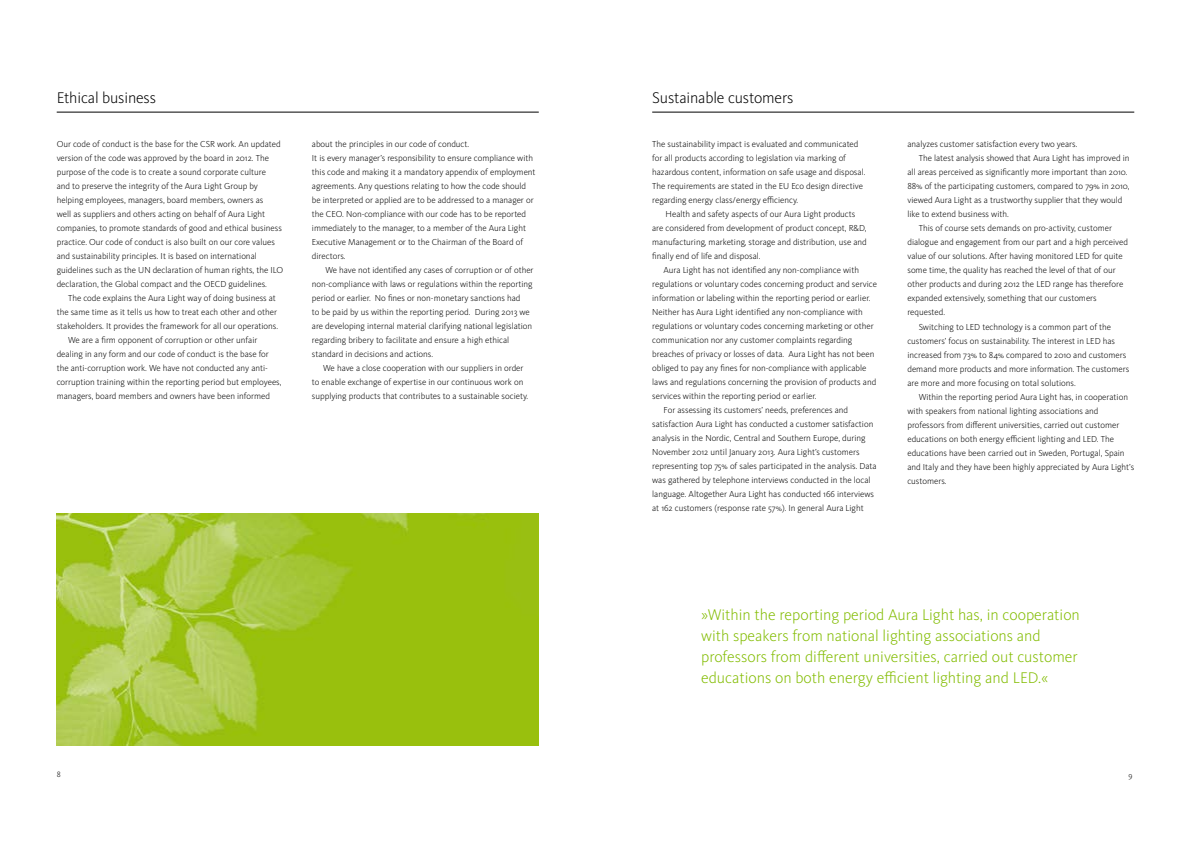
<style>
.page{position:relative;width:1191px;height:842px;background:#fff}
.page>*{position:absolute;margin:0;border:0;box-sizing:border-box;transform-origin:0 0}
.t1{font:300 16px/21px "Kievit Pro";color:#82bc00}
.t2{font:300 16px "Kievit Pro";letter-spacing:-.01em;color:#000}
.t3{font:300 9px/14px "Kievit Pro";color:#000}
.t4{font:300 8px "Kievit Pro";color:#000}
</style>
<div class="page">
<hr style="left:57px;top:112px;width:482px;height:1px;background:#000">
<hr style="left:652px;top:112px;width:482px;height:1px;background:#000">
<img style="left:57px;top:514px;width:482px;height:232px">
<h1 class="t2" style="left:57px;top:88px;width:101px">Ethical business</h1>
<h1 class="t2" style="left:652px;top:88px;width:143px">Sustainable customers</h1>
<p class="t3" style="left:57px;top:137px;width:228px">Our code of conduct is the base for the CSR work. An updated version of the code was approved by the board in 2012. The purpose of the code is to create a sound corporate culture<br>and to preserve the integrity of the Aura Light Group by helping employees, managers, board members, owners as<br>well as suppliers and others acting on behalf of Aura Light companies, to promote standards of good and ethical business practice. Our code of conduct is also built on our core values and sustainability principles. It is based on international guidelines such as the UN declaration of human rights, the ILO declaration, the Global compact and the OECD guidelines.</p>
<p class="t3" style="left:68px;top:291px;width:209px">The code explains the Aura Light way of doing business at</p>
<p class="t3" style="left:57px;top:305px;width:222px">the same time as it tells us how to treat each other and other</p>
<p class="t3" style="left:57px;top:319px;width:223px">stakeholders. It provides the framework for all our operations.</p>
<p class="t3" style="left:68px;top:333px;width:191px">We are a firm opponent of corruption or other unfair</p>
<p class="t3" style="left:57px;top:347px;width:214px">dealing in any form and our code of conduct is the base for</p>
<p class="t3" style="left:57px;top:361px;width:213px">the anti-corruption work. We have not conducted any anti-</p>
<p class="t3" style="left:57px;top:375px;width:226px">corruption training within the reporting period but employees,</p>
<p class="t3" style="left:57px;top:389px;width:215px">managers, board members and owners have been informed</p>
<p class="t3" style="left:312px;top:137px;width:225px">about the principles in our code of conduct.<br>It is every manager’s responsibility to ensure compliance with this code and making it a mandatory appendix of employment agreements. Any questions relating to how the code should be interpreted or applied are to be addressed to a manager or the CEO. Non-compliance with our code has to be reported immediately to the manager, to a member of the Aura Light Executive Management or to the Chairman of the Board of directors.</p>
<p class="t3" style="left:312px;top:263px;width:223px;text-indent:13px">We have not identified any cases of corruption or of other non-compliance with laws or regulations within the reporting period or earlier. No fines or non-monetary sanctions had<br>to be paid by us within the reporting period. During 2013 we are developing internal material clarifying national legislation regarding bribery to facilitate and ensure a high ethical standard in decisions and actions.</p>
<p class="t3" style="left:312px;top:361px;width:218px;text-indent:11px">We have a close cooperation with our suppliers in order to enable exchange of expertise in our continuous work on supplying products that contributes to a sustainable society.</p>
<p class="t3" style="left:652px;top:137px;width:215px">The sustainability impact is evaluated and communicated for all products according to legislation via marking of hazardous content, information on safe usage and disposal.<br>The requirements are stated in the EU Eco design directive regarding energy class/energy efficiency.</p>
<p class="t3" style="left:652px;top:207px;width:216px;text-indent:13px">Health and safety aspects of our Aura Light products are considered from development of product concept, R&amp;D, manufacturing, marketing, storage and distribution, use and finally end of life and disposal.</p>
<p class="t3" style="left:663px;top:263px;width:197px">Aura Light has not identified any non-compliance with</p>
<p class="t3" style="left:652px;top:277px;width:226px">regulations or voluntary codes concerning product and service</p>
<p class="t3" style="left:652px;top:291px;width:220px">information or labeling within the reporting period or earlier.</p>
<p class="t3" style="left:652px;top:305px;width:212px">Neither has Aura Light identified any non-compliance with</p>
<p class="t3" style="left:652px;top:319px;width:223px">regulations or voluntary codes concerning marketing or other</p>
<p class="t3" style="left:652px;top:333px;width:202px">communication nor any customer complaints regarding</p>
<p class="t3" style="left:652px;top:347px;width:224px">breaches of privacy or losses of data. Aura Light has not been</p>
<p class="t3" style="left:652px;top:361px;width:216px">obliged to pay any fines for non-compliance with applicable</p>
<p class="t3" style="left:652px;top:375px;width:226px">laws and regulations concerning the provision of products and</p>
<p class="t3" style="left:652px;top:389px;width:166px">services within the reporting period or earlier.</p>
<p class="t3" style="left:663px;top:403px;width:186px">For assessing its customers’ needs, preferences and</p>
<p class="t3" style="left:652px;top:417px;width:223px">satisfaction Aura Light has conducted a customer satisfaction</p>
<p class="t3" style="left:652px;top:431px;width:215px">analysis in the Nordic, Central and Southern Europe, during</p>
<p class="t3" style="left:652px;top:445px;width:209px">November 2012 until January 2013. Aura Light’s customers</p>
<p class="t3" style="left:652px;top:459px;width:226px">representing top 75% of sales participated in the analysis. Data</p>
<p class="t3" style="left:652px;top:473px;width:220px">was gathered by telephone interviews conducted in the local</p>
<p class="t3" style="left:652px;top:487px;width:223px">language. Altogether Aura Light has conducted 166 interviews</p>
<p class="t3" style="left:652px;top:501px;width:213px">at 162 customers (response rate 57%). In general Aura Light</p>
<p class="t3" style="left:907px;top:137px;width:171px">analyzes customer satisfaction every two years.</p>
<p class="t3" style="left:918px;top:151px;width:212px">The latest analysis showed that Aura Light has improved in</p>
<p class="t3" style="left:907px;top:165px;width:222px">all areas perceived as significantly more important than 2010.</p>
<p class="t3" style="left:907px;top:179px;width:224px">88% of the participating customers, compared to 79% in 2010,</p>
<p class="t3" style="left:907px;top:193px;width:216px">viewed Aura Light as a trustworthy supplier that they would</p>
<p class="t3" style="left:907px;top:207px;width:103px">like to extend business with.</p>
<p class="t3" style="left:918px;top:221px;width:195px">This of course sets demands on pro-activity, customer</p>
<p class="t3" style="left:907px;top:235px;width:222px">dialogue and engagement from our part and a high perceived</p>
<p class="t3" style="left:907px;top:249px;width:217px">value of our solutions. After having monitored LED for quite</p>
<p class="t3" style="left:907px;top:263px;width:210px">some time, the quality has reached the level of that of our</p>
<p class="t3" style="left:907px;top:277px;width:217px">other products and during 2012 the LED range has therefore</p>
<p class="t3" style="left:907px;top:291px;width:191px">expanded extensively, something that our customers</p>
<p class="t3" style="left:907px;top:305px;width:39px">requested.</p>
<p class="t3" style="left:918px;top:319px;width:194px">Switching to LED technology is a common part of the</p>
<p class="t3" style="left:907px;top:333px;width:209px">customers’ focus on sustainability. The interest in LED has</p>
<p class="t3" style="left:907px;top:347px;width:220px">increased from 73% to 84% compared to 2010 and customers</p>
<p class="t3" style="left:907px;top:361px;width:223px">demand more products and more information. The customers</p>
<p class="t3" style="left:907px;top:375px;width:170px">are more and more focusing on total solutions.</p>
<p class="t3" style="left:918px;top:389px;width:211px">Within the reporting period Aura Light has, in cooperation</p>
<p class="t3" style="left:907px;top:403px;width:192px">with speakers from national lighting associations and</p>
<p class="t3" style="left:907px;top:417px;width:213px">professors from different universities, carried out customer</p>
<p class="t3" style="left:907px;top:431px;width:208px">educations on both energy efficient lighting and LED. The</p>
<p class="t3" style="left:907px;top:445px;width:219px">educations have been carried out in Sweden, Portugal, Spain</p>
<p class="t3" style="left:907px;top:459px;width:228px">and Italy and they have been highly appreciated by Aura Light’s</p>
<p class="t3" style="left:907px;top:473px;width:41px">customers.</p>
<h1 class="t1" style="left:701px;top:604px;width:380px">»Within the reporting period Aura Light has, in cooperation with speakers from national lighting associations and professors from different universities, carried out customer educations on both energy efficient lighting and LED.«</h1>
<p class="t4" style="left:57px;top:770px;width:6px">8</p>
<p class="t4" style="left:1128px;top:770px;width:5px">9</p>
</div>
